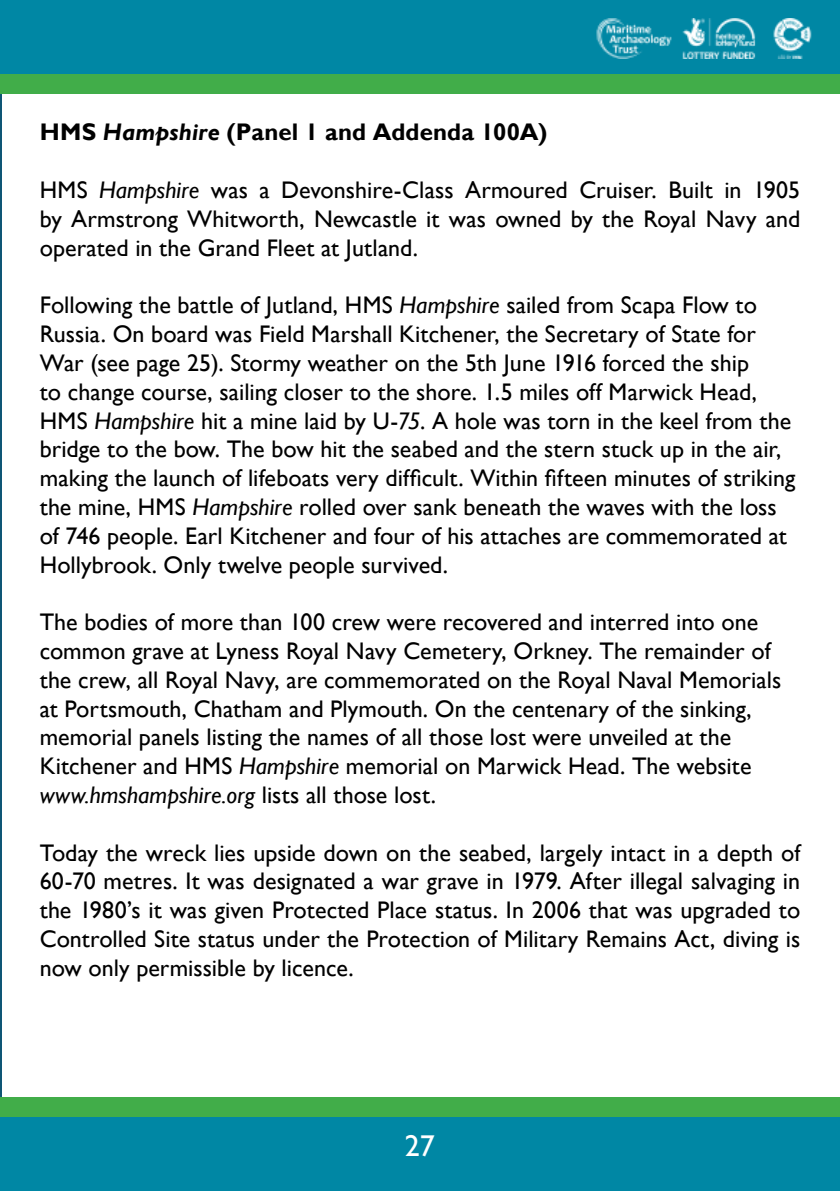
<style>
.page{position:relative;width:840px;height:1191px;background:#fff}
.page>*{position:absolute;margin:0;border:0;box-sizing:border-box;transform-origin:0 0}
.t1{font:30px "Gill Sans";color:#fff}
.t2{font:24px/28.8px "Gill Sans";color:#000;text-align:justify}
.t3{font:700 24px "Gill Sans";letter-spacing:.005em;color:#000}
.s1{font-style:italic}
</style>
<div class="page">
<hr style="left:0;top:88px;width:1px;height:1035px;background:#0e5675">
<div style="left:0;top:1097px;width:839px;height:74px;background:#41ad49"></div>
<div style="left:0;top:1117px;width:839px;height:74px;background:#0087a4"></div>
<div style="left:0;top:20px;width:839px;height:74px;background:#41ad49"></div>
<div style="left:0;top:0;width:839px;height:74px;background:#0087a4"></div>
<p class="t3" style="left:40px;top:118px;width:509px">HMS <span class="s1">Hampshire</span> (Panel 1 and Addenda 100A)</p>
<p class="t2" style="left:40px;top:176px;width:761px">HMS <span class="s1">Hampshire</span> was a Devonshire-Class Armoured Cruiser. Built in 1905 by Armstrong Whitworth, Newcastle it was owned by the Royal Navy and operated in the Grand Fleet at Jutland.</p>
<p class="t2" style="left:40px;top:291px;width:756px;text-align:left">Following the battle of Jutland, HMS <span class="s1">Hampshire</span> sailed from Scapa Flow to Russia. On board was Field Marshall Kitchener, the Secretary of State for War (see page 25). Stormy weather on the 5th June 1916 forced the ship<br>to change course, sailing closer to the shore. 1.5 miles off Marwick Head, HMS <span class="s1">Hampshire</span> hit a mine laid by U-<span class="s1">75</span>. A hole was torn in the keel from the bridge to the bow. The bow hit the seabed and the stern stuck up in the air, making the launch of lifeboats very difficult. Within fifteen minutes of striking the mine, HMS <span class="s1">Hampshire</span> rolled over sank beneath the waves with the loss of 746 people. Earl Kitchener and four of his attaches are commemorated at Hollybrook. Only twelve people survived.</p>
<p class="t2" style="left:40px;top:608px;width:742px;text-align:left">The bodies of more than 100 crew were recovered and interred into one common grave at Lyness Royal Navy Cemetery, Orkney. The remainder of the crew, all Royal Navy, are commemorated on the Royal Naval Memorials at Portsmouth, Chatham and Plymouth. On the centenary of the sinking, memorial panels listing the names of all those lost were unveiled at the Kitchener and HMS <span class="s1">Hampshire</span> memorial on Marwick Head. The website <span class="s1">www.hmshampshire.org</span> lists all those lost.</p>
<p class="t2" style="left:40px;top:838px;width:761px">Today the wreck lies upside down on the seabed, largely intact in a depth of 60-70 metres. It was designated a war grave in 1979. After illegal salvaging in the 1980’s it was given Protected Place status. In 2006 that was upgraded to Controlled Site status under the Protection of Military Remains Act, diving is now only permissible by licence.</p>
<p class="t1" style="left:405px;top:1128px;width:31px">27</p>
</div>
